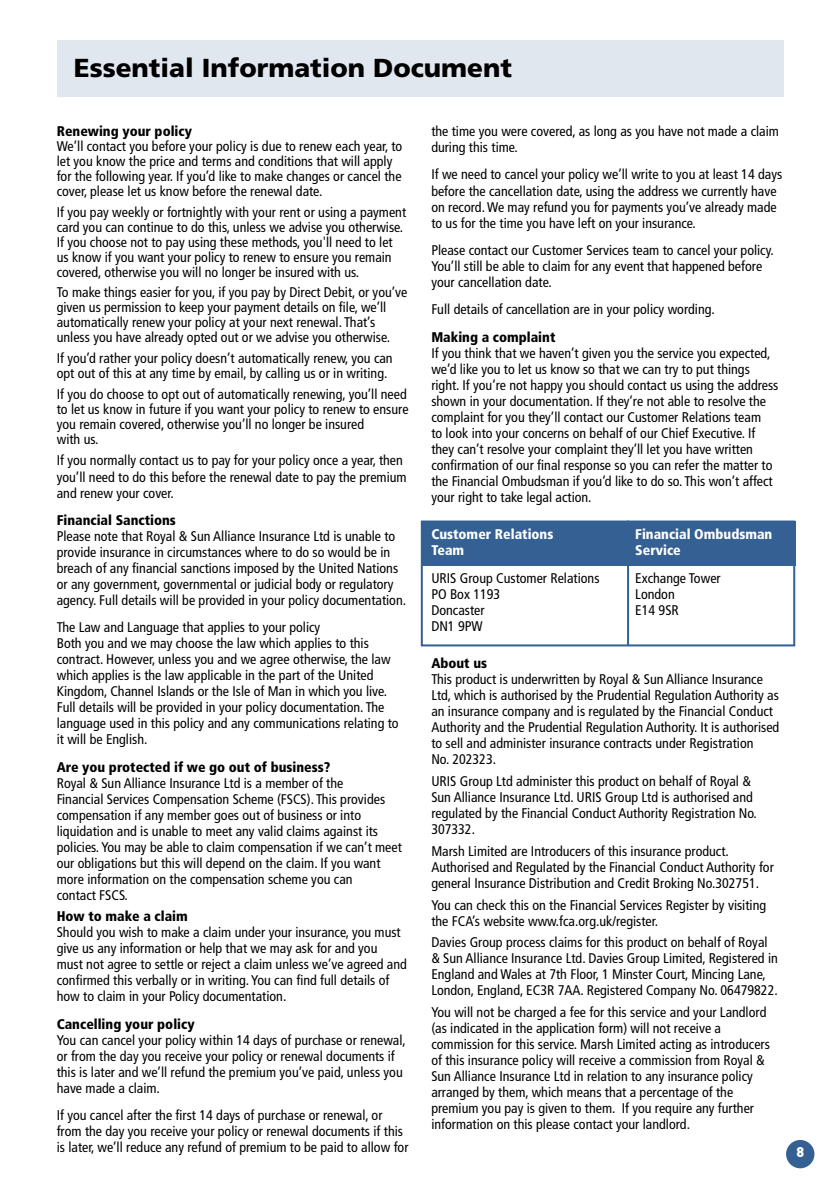
<style>
.page{position:relative;width:840px;height:1191px;background:#fff}
.page>*{position:absolute;margin:0;border:0;box-sizing:border-box;transform-origin:0 0}
.t1{font:900 26px "Frutiger LT Std";color:#000}
.t2{font:condensed 14px/16px "Frutiger LT Std";color:#000}
.t3{font:900 condensed 14px "Frutiger LT Std";color:#000}
.t4{font:900 condensed 14px "Frutiger LT Std";color:#fff}
.t5{font:900 14px "DIN";color:#fff}
</style>
<div class="page">
<div style="left:420px;top:520px;width:374px;height:126px;border:2px solid #346094"></div>
<div style="left:57px;top:40px;width:725px;height:56px;background:#e0e7ef"></div>
<div style="left:420px;top:520px;width:374px;height:45px;background:#346094"></div>
<hr style="left:626px;top:520px;width:2px;height:125px;background:#346094">
<div style="left:785px;top:1140px;width:29px;height:28px;background:#346094;border-radius:50%"></div>
<h1 class="t1" style="left:74px;top:53px;width:439px">Essential Information Document</h1>
<p class="t3" style="left:57px;top:123px;width:137px">Renewing your policy</p>
<p class="t2" style="left:57px;top:139px;width:347px;line-height:15px">We’ll contact you before your policy is due to renew each year, to let you know the price and terms and conditions that will apply for the following year. If you’d like to make changes or cancel the cover, please let us know before the renewal date.</p>
<p class="t2" style="left:57px;top:204px;width:351px;line-height:15px">If you pay weekly or fortnightly with your rent or using a payment card you can continue to do this, unless we advise you otherwise.<br>If you choose not to pay using these methods, you'll need to let us know if you want your policy to renew to ensure you remain covered, otherwise you will no longer be insured with us.</p>
<p class="t2" style="left:57px;top:285px;width:352px;line-height:15px">To make things easier for you, if you pay by Direct Debit, or you’ve given us permission to keep your payment details on file, we’ll automatically renew your policy at your next renewal. That’s unless you have already opted out or we advise you otherwise.</p>
<p class="t2" style="left:57px;top:351px;width:337px;line-height:15px">If you’d rather your policy doesn’t automatically renew, you can opt out of this at any time by email, by calling us or in writing.</p>
<p class="t2" style="left:57px;top:386px;width:353px;line-height:15px">If you do choose to opt out of automatically renewing, you’ll need to let us know in future if you want your policy to renew to ensure you remain covered, otherwise you’ll no longer be insured<br>with us.</p>
<p class="t2" style="left:57px;top:453px;width:351px">If you normally contact us to pay for your policy once a year, then you’ll need to do this before the renewal date to pay the premium and renew your cover.</p>
<p class="t3" style="left:57px;top:511px;width:121px">Financial Sanctions</p>
<p class="t2" style="left:57px;top:528px;width:351px">Please note that Royal &amp; Sun Alliance Insurance Ltd is unable to provide insurance in circumstances where to do so would be in breach of any financial sanctions imposed by the United Nations or any government, governmental or judicial body or regulatory agency. Full details will be provided in your policy documentation.</p>
<p class="t2" style="left:57px;top:619px;width:343px">The Law and Language that applies to your policy<br>Both you and we may choose the law which applies to this contract. However, unless you and we agree otherwise, the law which applies is the law applicable in the part of the United Kingdom, Channel Islands or the Isle of Man in which you live.<br>Full details will be provided in your policy documentation. The language used in this policy and any communications relating to it will be English.</p>
<p class="t3" style="left:57px;top:758px;width:275px">Are you protected if we go out of business?</p>
<p class="t2" style="left:57px;top:775px;width:346px">Royal &amp; Sun Alliance Insurance Ltd is a member of the<br>Financial Services Compensation Scheme (FSCS). This provides compensation if any member goes out of business or into liquidation and is unable to meet any valid claims against its policies. You may be able to claim compensation if we can’t meet our obligations but this will depend on the claim. If you want more information on the compensation scheme you can<br>contact FSCS.</p>
<p class="t3" style="left:57px;top:908px;width:132px">How to make a claim</p>
<p class="t2" style="left:57px;top:924px;width:351px">Should you wish to make a claim under your insurance, you must give us any information or help that we may ask for and you must not agree to settle or reject a claim unless we’ve agreed and confirmed this verbally or in writing. You can find full details of how to claim in your Policy documentation.</p>
<p class="t3" style="left:57px;top:1015px;width:139px">Cancelling your policy</p>
<p class="t2" style="left:57px;top:1032px;width:350px">You can cancel your policy within 14 days of purchase or renewal, or from the day you receive your policy or renewal documents if this is later and we’ll refund the premium you’ve paid, unless you have made a claim.</p>
<p class="t2" style="left:57px;top:1107px;width:353px">If you cancel after the first 14 days of purchase or renewal, or from the day you receive your policy or renewal documents if this is later, we’ll reduce any refund of premium to be paid to allow for</p>
<p class="t2" style="left:431px;top:123px;width:349px">the time you were covered, as long as you have not made a claim during this time.</p>
<p class="t2" style="left:431px;top:167px;width:352px">If we need to cancel your policy we’ll write to you at least 14 days before the cancellation date, using the address we currently have on record. We may refund you for payments you’ve already made to us for the time you have left on your insurance.</p>
<p class="t2" style="left:431px;top:242px;width:344px">Please contact our Customer Services team to cancel your policy.<br>You’ll still be able to claim for any event that happened before your cancellation date.</p>
<p class="t2" style="left:431px;top:301px;width:285px">Full details of cancellation are in your policy wording.</p>
<p class="t3" style="left:431px;top:328px;width:125px">Making a complaint</p>
<p class="t2" style="left:431px;top:345px;width:348px">If you think that we haven’t given you the service you expected, we’d like you to let us know so that we can try to put things right. If you’re not happy you should contact us using the address shown in your documentation. If they’re not able to resolve the complaint for you they’ll contact our Customer Relations team<br>to look into your concerns on behalf of our Chief Executive. If they can’t resolve your complaint they’ll let you have written confirmation of our final response so you can refer the matter to the Financial Ombudsman if you’d like to do so. This won’t affect your right to take legal action.</p>
<p class="t4" style="left:431px;top:526px;width:123px">Customer Relations</p>
<p class="t4" style="left:635px;top:526px;width:138px">Financial Ombudsman</p>
<p class="t4" style="left:431px;top:542px;width:34px">Team</p>
<p class="t4" style="left:635px;top:542px;width:47px">Service</p>
<p class="t2" style="left:431px;top:570px;width:169px">URIS Group Customer Relations</p>
<p class="t2" style="left:635px;top:570px;width:87px">Exchange Tower</p>
<p class="t2" style="left:431px;top:586px;width:70px">PO Box 1193</p>
<p class="t2" style="left:635px;top:586px;width:41px">London</p>
<p class="t2" style="left:431px;top:602px;width:55px">Doncaster</p>
<p class="t2" style="left:635px;top:602px;width:45px">E14 9SR</p>
<p class="t2" style="left:431px;top:618px;width:53px">DN1 9PW</p>
<p class="t3" style="left:431px;top:655px;width:57px">About us</p>
<p class="t2" style="left:431px;top:671px;width:349px">This product is underwritten by Royal &amp; Sun Alliance Insurance Ltd, which is authorised by the Prudential Regulation Authority as an insurance company and is regulated by the Financial Conduct Authority and the Prudential Regulation Authority. It is authorised to sell and administer insurance contracts under Registration<br>No. 202323.</p>
<p class="t2" style="left:431px;top:773px;width:327px">URIS Group Ltd administer this product on behalf of Royal &amp; Sun Alliance Insurance Ltd. URIS Group Ltd is authorised and regulated by the Financial Conduct Authority Registration No.<br>307332.</p>
<p class="t2" style="left:431px;top:843px;width:344px">Marsh Limited are Introducers of this insurance product.<br>Authorised and Regulated by the Financial Conduct Authority for general Insurance Distribution and Credit Broking No.302751.</p>
<p class="t2" style="left:431px;top:896px;width:336px">You can check this on the Financial Services Register by visiting the FCA’s website www.fca.org.uk/register.</p>
<p class="t2" style="left:431px;top:934px;width:348px">Davies Group process claims for this product on behalf of Royal &amp; Sun Alliance Insurance Ltd. Davies Group Limited, Registered in England and Wales at 7th Floor, 1 Minster Court, Mincing Lane, London, England, EC3R 7AA. Registered Company No. 06479822.</p>
<p class="t2" style="left:431px;top:1004px;width:340px">You will not be charged a fee for this service and your Landlord (as indicated in the application form) will not receive a commission for this service. Marsh Limited acting as introducers of this insurance policy will receive a commission from Royal &amp; Sun Alliance Insurance Ltd in relation to any insurance policy arranged by them, which means that a percentage of the premium you pay is given to them. If you require any further information on this please contact your landlord.</p>
<p class="t5" style="left:795px;top:1142px;width:9px">8</p>
</div>
